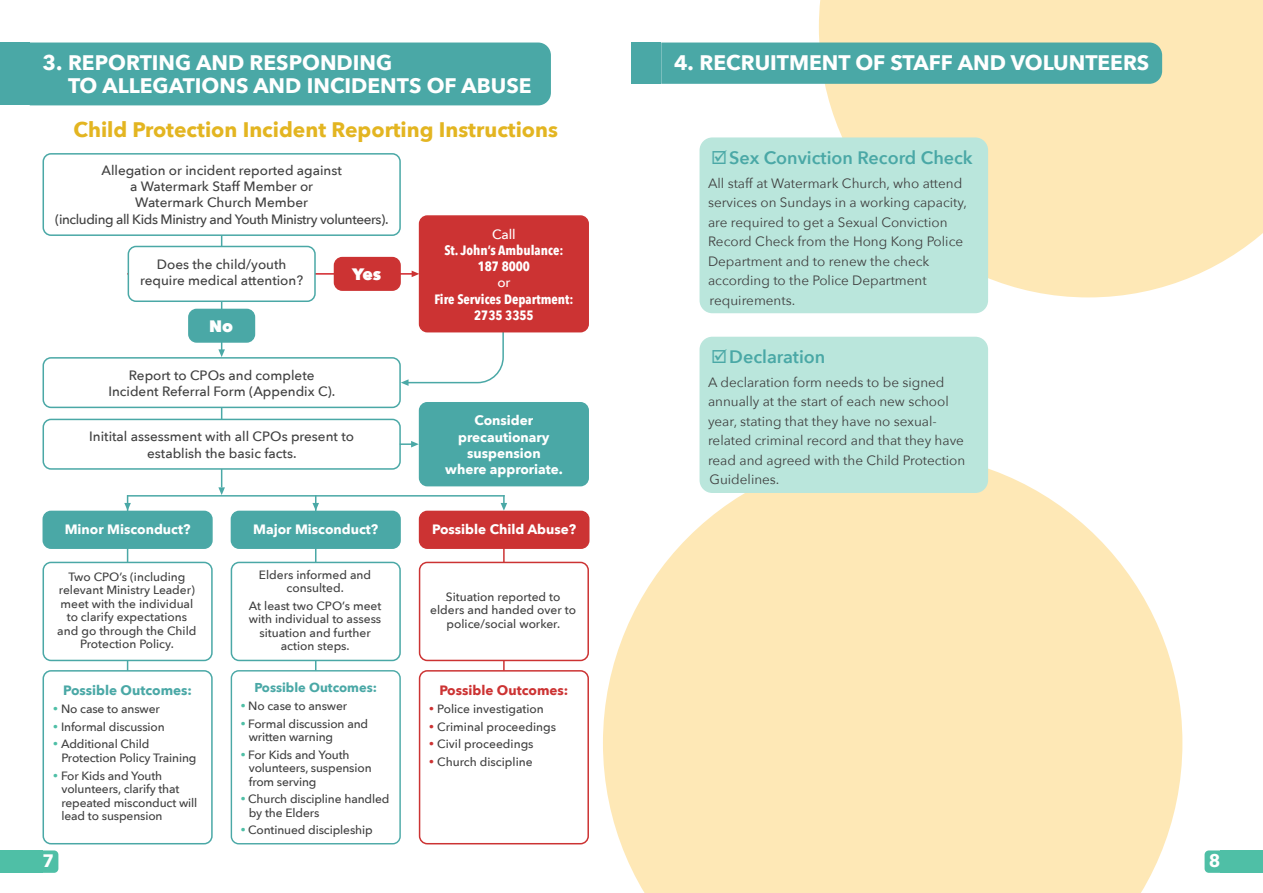
<style>
.page{position:relative;width:1263px;height:893px;background:#fff}
.page>*{position:absolute;margin:0;border:0;box-sizing:border-box;transform-origin:0 0}
.t1{font:700 21px/22.5px "Avenir Next";color:#fff}
.t2{font:700 21px "Avenir Next";color:#e3b521}
.t3{font:600 18px "Avenir Next";color:#4aa8a6}
.t4{font:700 18px "Avenir Next";color:#fff}
.t5{font:800 16.5px "Avenir Next";color:#fff}
.t6{font:13.5px/19.5px "Avenir Next";color:#404040}
.t7{font:500 13.5px/16.2px "Avenir Next";color:#404040;text-align:center}
.t8{font:700 13.5px/16.2px "Avenir Next";color:#fff;text-align:center}
.t9{font:700 13.5px/16.2px "Avenir Next Condensed";color:#fff;text-align:center}
.t10{font:700 13.5px "Avenir Next";color:#4aa8a6}
.t11{font:700 13.5px "Avenir Next";color:#c33}
.t12{font:500 13.5px "Avenir Next";color:#fff}
.t13{font:700 12.9px "Avenir Next";color:#4aa8a6}
.t14{font:500 12px/13.5px "Avenir Next";letter-spacing:-.01em;color:#404040}
.s1{font-family:"Lora";font-weight:400;color:#4fbfa6}
.s2{font-family:"Lora";font-weight:400;color:#c33}
</style>
<div class="page">
<div style="left:819px;top:0;width:444px;height:297px;background:#fee8b6"></div>
<svg style="left:603px;top:468px;width:579px;height:425px;background:#feebbf"></svg>
<hr style="left:503px;top:545px;width:2px;height:238px;background:#c33">
<hr style="left:127px;top:273px;width:289px;height:2px;background:#d2232a">
<hr style="left:221px;top:204px;width:1px;height:149px;background:#4aa8a6">
<hr style="left:221px;top:369px;width:1px;height:118px;background:#4aa8a6">
<hr style="left:315px;top:495px;width:1px;height:318px;background:#4aa8a6">
<hr style="left:127px;top:495px;width:1px;height:210px;background:#4aa8a6">
<div style="left:43px;top:154px;width:357px;height:81px;background:#fff;border-radius:8px"></div>
<div style="left:43px;top:153px;width:358px;height:83px;border:2px solid #4aa8a6;border-radius:8px"></div>
<div style="left:128px;top:246px;width:187px;height:55px;background:#fff;border-radius:8px"></div>
<div style="left:128px;top:246px;width:188px;height:56px;border:2px solid #4aa8a6;border-radius:8px"></div>
<div style="left:43px;top:358px;width:357px;height:49px;background:#fff;border-radius:8px"></div>
<div style="left:43px;top:357px;width:358px;height:51px;border:2px solid #4aa8a6;border-radius:8px"></div>
<div style="left:420px;top:403px;width:168px;height:83px;background:#4aa8a6;border-radius:8px"></div>
<div style="left:419px;top:402px;width:170px;height:84px;border:2px solid #4aa8a6;border-radius:8px"></div>
<div style="left:420px;top:511px;width:169px;height:37px;background:#c33;border-radius:8px"></div>
<div style="left:419px;top:511px;width:170px;height:38px;border:2px solid #c33;border-radius:8px"></div>
<div style="left:231px;top:562px;width:169px;height:98px;background:#fff;border-radius:8px"></div>
<div style="left:231px;top:562px;width:170px;height:99px;border:2px solid #4aa8a6;border-radius:8px"></div>
<div style="left:43px;top:562px;width:169px;height:98px;background:#fff;border-radius:8px"></div>
<div style="left:43px;top:562px;width:170px;height:99px;border:2px solid #4aa8a6;border-radius:8px"></div>
<div style="left:43px;top:671px;width:169px;height:173px;background:#fff;border-radius:8px"></div>
<div style="left:43px;top:670px;width:170px;height:174px;border:2px solid #4aa8a6;border-radius:8px"></div>
<div style="left:231px;top:671px;width:169px;height:173px;background:#fff;border-radius:7px"></div>
<div style="left:231px;top:670px;width:170px;height:174px;border:1px solid #4aa8a6;border-radius:7px"></div>
<div style="left:43px;top:419px;width:357px;height:50px;background:#fff;border-radius:8px"></div>
<div style="left:43px;top:419px;width:358px;height:51px;border:2px solid #4aa8a6;border-radius:8px"></div>
<div style="left:43px;top:511px;width:169px;height:37px;background:#4aa8a6;border-radius:8px"></div>
<div style="left:43px;top:511px;width:170px;height:38px;border:2px solid #4aa8a6;border-radius:8px"></div>
<div style="left:231px;top:511px;width:169px;height:37px;background:#4aa8a6;border-radius:8px"></div>
<div style="left:231px;top:511px;width:170px;height:38px;border:2px solid #4aa8a6;border-radius:8px"></div>
<div style="left:699px;top:137px;width:289px;height:176px;background:#bae6dc;border-radius:13px"></div>
<div style="left:699px;top:337px;width:289px;height:156px;background:#bae6dc;border-radius:13px"></div>
<div style="left:420px;top:562px;width:168px;height:98px;background:#fff;border-radius:8px"></div>
<div style="left:419px;top:562px;width:170px;height:99px;border:2px solid #c33;border-radius:8px"></div>
<div style="left:420px;top:671px;width:168px;height:173px;background:#fff;border-radius:8px"></div>
<div style="left:419px;top:670px;width:170px;height:174px;border:2px solid #c33;border-radius:8px"></div>
<hr style="left:127px;top:495px;width:378px;height:2px;background:#4aa8a6">
<div style="left:189px;top:309px;width:65px;height:33px;background:#4aa8a6;border-radius:8px"></div>
<div style="left:188px;top:309px;width:67px;height:34px;border:2px solid #4aa8a6;border-radius:8px"></div>
<div style="left:334px;top:258px;width:66px;height:32px;background:#c33;border-radius:8px"></div>
<div style="left:334px;top:257px;width:67px;height:34px;border:2px solid #c33;border-radius:8px"></div>
<div style="left:420px;top:216px;width:168px;height:116px;background:#c33;border-radius:8px"></div>
<div style="left:419px;top:215px;width:170px;height:117px;border:2px solid #c33;border-radius:8px"></div>
<svg style="left:401px;top:244px;width:104px;height:142px"></svg>
<svg style="left:218px;top:349px;width:7px;height:8px"></svg>
<svg style="left:218px;top:487px;width:7px;height:8px"></svg>
<svg style="left:400px;top:441px;width:19px;height:6px"></svg>
<svg style="left:124px;top:503px;width:7px;height:8px"></svg>
<svg style="left:312px;top:503px;width:7px;height:8px"></svg>
<svg style="left:501px;top:495px;width:6px;height:16px"></svg>
<div style="left:30px;top:43px;width:521px;height:62px;background:#4aa8a6"></div>
<div style="left:0;top:43px;width:30px;height:62px;background:#4aa8a6"></div>
<div style="left:661px;top:43px;width:501px;height:41px;background:#4aa8a6"></div>
<div style="left:631px;top:43px;width:30px;height:41px;background:#4aa8a6"></div>
<svg style="left:1204px;top:850px;width:16px;height:23px"></svg>
<div style="left:1220px;top:850px;width:43px;height:23px;background:#4fbfa6"></div>
<svg style="left:43px;top:850px;width:15px;height:23px"></svg>
<div style="left:0;top:850px;width:43px;height:23px;background:#4fbfa6"></div>
<h1 class="t1" style="left:68px;top:51px;width:465px;text-indent:-26px">3. REPORTING AND RESPONDING<br>TO ALLEGATIONS AND INCIDENTS OF ABUSE</h1>
<h1 class="t1" style="left:674px;top:51px;width:477px">4. RECRUITMENT OF STAFF AND VOLUNTEERS</h1>
<h1 class="t2" style="left:73px;top:112px;width:486px">Child Protection Incident Reporting Instructions</h1>
<p class="t7" style="left:55px;top:162px;width:335px">Allegation or incident reported against<br>a Watermark Staff Member or<br>Watermark Church Member<br>(including all Kids Ministry and Youth Ministry volunteers).</p>
<p class="t7" style="left:140px;top:256px;width:164px">Does the child/youth require medical attention?</p>
<p class="t12" style="left:492px;top:223px;width:25px">Call</p>
<p class="t9" style="left:444px;top:242px;width:121px">St. John’s Ambulance:<br>187 8000</p>
<p class="t12" style="left:497px;top:271px;width:15px">or</p>
<p class="t9" style="left:434px;top:291px;width:141px">Fire Services Department:<br>2735 3355</p>
<h3 class="t5" style="left:352px;top:264px;width:31px">Yes</h3>
<h3 class="t5" style="left:209px;top:316px;width:26px">No</h3>
<p class="t7" style="left:108px;top:366px;width:228px">Report to CPOs and complete<br>Incident Referral Form (Appendix C).</p>
<p class="t7" style="left:89px;top:428px;width:266px">Initital assessment with all CPOs present to establish the basic facts.</p>
<p class="t8" style="left:65px;top:521px;width:127px">Minor Misconduct?</p>
<p class="t8" style="left:253px;top:521px;width:127px">Major Misconduct?</p>
<p class="t14" style="left:57px;top:569px;width:141px;text-align:center">Two CPO’s (including relevant Ministry Leader) meet with the individual to clarify expectations and go through the Child<br>Protection Policy.</p>
<p class="t10" style="left:63px;top:679px;width:131px">Possible Outcomes:</p>
<p class="t14" style="left:53px;top:701px;width:108px"><span class="s1">•</span> No case to answer</p>
<p class="t14" style="left:53px;top:719px;width:113px"><span class="s1">•</span> Informal discussion</p>
<p class="t14" style="left:62px;top:737px;width:136px;text-indent:-8px"><span class="s1">•</span> Additional Child<br>Protection Policy Training</p>
<p class="t14" style="left:62px;top:768px;width:137px;text-indent:-8px"><span class="s1">•</span> For Kids and Youth volunteers, clarify that repeated misconduct will lead to suspension</p>
<p class="t14" style="left:259px;top:567px;width:114px;text-align:center">Elders informed and consulted.</p>
<p class="t14" style="left:249px;top:598px;width:134px;text-align:center">At least two CPO’s meet with individual to assess situation and further action steps.</p>
<p class="t13" style="left:254px;top:677px;width:124px">Possible Outcomes:</p>
<p class="t14" style="left:241px;top:699px;width:108px"><span class="s1">•</span> No case to answer</p>
<p class="t14" style="left:249px;top:716px;width:121px;text-indent:-8px"><span class="s1">•</span> Formal discussion and written warning</p>
<p class="t14" style="left:249px;top:747px;width:124px;text-indent:-8px"><span class="s1">•</span> For Kids and Youth volunteers, suspension from serving</p>
<p class="t14" style="left:249px;top:792px;width:142px;text-indent:-8px"><span class="s1">•</span> Church discipline handled by the Elders</p>
<p class="t14" style="left:241px;top:823px;width:134px"><span class="s1">•</span> Continued discipleship</p>
<p class="t8" style="left:445px;top:412px;width:119px">Consider precautionary suspension where approriate.</p>
<p class="t8" style="left:432px;top:521px;width:146px">Possible Child Abuse?</p>
<p class="t14" style="left:430px;top:590px;width:147px;text-align:center">Situation reported to elders and handed over to police/social worker.</p>
<p class="t11" style="left:439px;top:679px;width:131px">Possible Outcomes:</p>
<p class="t14" style="left:429px;top:701px;width:116px"><span class="s2">•</span> Police investigation</p>
<p class="t14" style="left:429px;top:719px;width:128px"><span class="s2">•</span> Criminal proceedings</p>
<p class="t14" style="left:429px;top:737px;width:106px"><span class="s2">•</span> Civil proceedings</p>
<p class="t14" style="left:429px;top:755px;width:105px"><span class="s2">•</span> Church discipline</p>
<h2 class="t3" style="left:711px;top:142px;width:263px">☑Sex Conviction Record Check</h2>
<p class="t6" style="left:708px;top:173px;width:261px">All staff at Watermark Church, who attend services on Sundays in a working capacity, are required to get a Sexual Conviction Record Check from the Hong Kong Police Department and to renew the check according to the Police Department requirements.</p>
<h2 class="t3" style="left:711px;top:341px;width:116px">☑Declaration</h2>
<p class="t6" style="left:708px;top:372px;width:259px">A declaration form needs to be signed annually at the start of each new school year, stating that they have no sexual&shy;related criminal record and that they have read and agreed with the Child Protection Guidelines.</p>
<h2 class="t4" style="left:43px;top:846px;width:13px">7</h2>
<h2 class="t4" style="left:1209px;top:846px;width:13px">8</h2>
</div>
